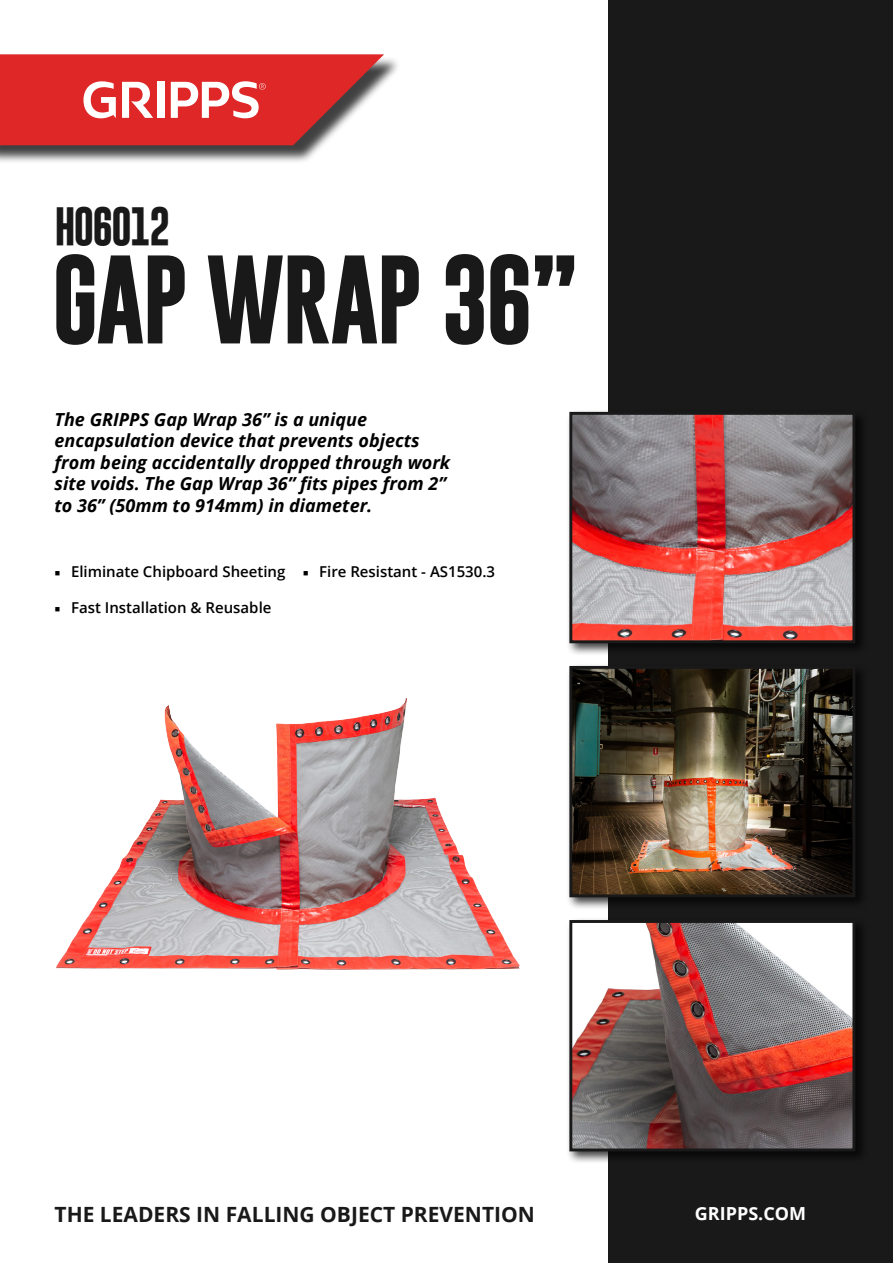
<style>
.page{position:relative;width:893px;height:1263px;background:#fff}
.page>*{position:absolute;margin:0;border:0;box-sizing:border-box;transform-origin:0 0}
.t1{font:700 90px "Gobold";letter-spacing:-.03em;color:#19191a}
.t2{font:700 39px "Gobold";letter-spacing:-.06em;color:#19191a}
.t3{font:700 21px "Open Sans";color:#19191a}
.t4{font:italic 700 18px/21.6px "Open Sans";color:#000}
.t5{font:700 18px "Open Sans";color:#fff}
.t6{font:600 15px "Open Sans";color:#000}
.s1{font-family:"Minion Pro";font-weight:400}
</style>
<div class="page">
<img style="left:56px;top:698px;width:464px;height:272px">
<div style="left:608px;top:0;width:285px;height:1263px;background:#19191a"></div>
<div style="left:566px;top:917px;width:302px;height:248px;background:#000;opacity:.75"></div>
<img style="left:573px;top:924px;width:278px;height:223px">
<div style="left:569px;top:920px;width:286px;height:231px;border:3px solid #19191a"></div>
<div style="left:566px;top:409px;width:302px;height:248px;background:#000;opacity:.75"></div>
<img style="left:573px;top:416px;width:278px;height:223px">
<div style="left:569px;top:412px;width:286px;height:231px;border:3px solid #19191a"></div>
<div style="left:566px;top:663px;width:302px;height:248px;background:#000;opacity:.75"></div>
<img style="left:573px;top:670px;width:278px;height:223px">
<div style="left:569px;top:666px;width:286px;height:231px;border:3px solid #19191a"></div>
<div style="left:0;top:56px;width:401px;height:108px;background:#000;opacity:.75"></div>
<svg style="left:0;top:54px;width:384px;height:91px;background:#dc4a49"></svg>
<h2 class="t2" style="left:55px;top:200px;width:117px">H06012</h2>
<h1 class="t1" style="left:52px;top:241px;width:528px">GAP WRAP 36”</h1>
<p class="t4" style="left:55px;top:408px;width:397px">The GRIPPS Gap Wrap 36” is a unique encapsulation device that prevents objects from being accidentally dropped through work site voids. The Gap Wrap 36” fits pipes from 2” to 36” (50mm to 914mm) in diameter.</p>
<p class="t6" style="left:55px;top:561px;width:232px"><span class="s1">■</span> Eliminate Chipboard Sheeting</p>
<p class="t6" style="left:55px;top:597px;width:218px"><span class="s1">■</span> Fast Installation &amp; Reusable</p>
<p class="t6" style="left:303px;top:561px;width:194px"><span class="s1">■</span> Fire Resistant - AS1530.3</p>
<p class="t3" style="left:55px;top:1200px;width:482px">THE LEADERS IN FALLING OBJECT PREVENTION</p>
<p class="t5" style="left:695px;top:1201px;width:113px">GRIPPS.COM</p>
</div>
